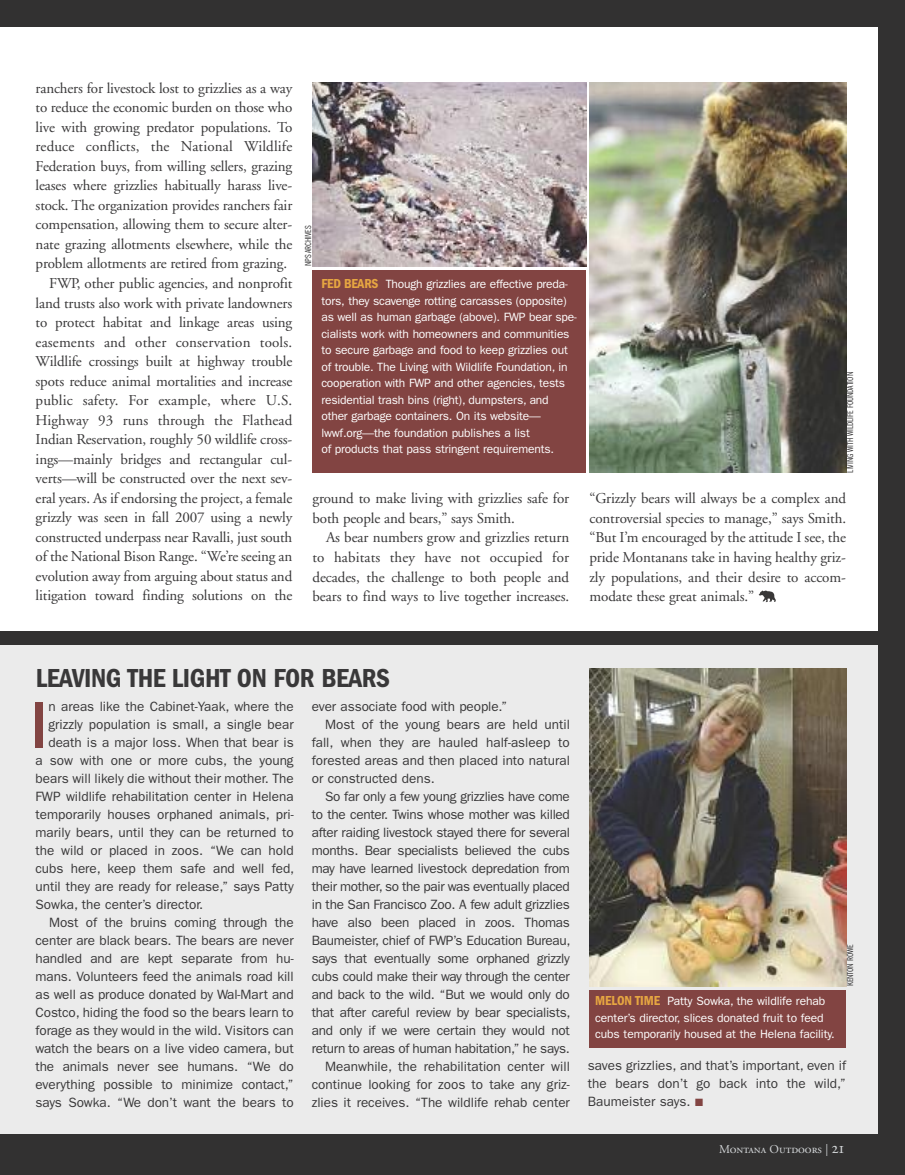
<style>
.page{position:relative;width:905px;height:1175px;background:#fff}
.page>*{position:absolute;margin:0;border:0;box-sizing:border-box;transform-origin:0 0}
.t1{font:500 condensed 67.5px "Franklin Gothic";color:#824442}
.t2{font:600 condensed 27px "Franklin Gothic";letter-spacing:-.015em;color:#393839}
.t3{font:15px/19.5px "Adobe Garamond";letter-spacing:-.01em;color:#393839;text-align:justify}
.t4{font:15px "Adobe Garamond";letter-spacing:.01em;color:#393839}
.t5{font:13.5px/18px "Franklin Gothic";letter-spacing:-.005em;color:#393839;text-align:justify}
.t6{font:12px/16.5px "Franklin Gothic";letter-spacing:-.015em;color:#fff}
.t7{font:12px "Adobe Garamond Regular SC";color:#d3d6d8}
.t8{font:9px "Franklin Gothic Book Cmpr";color:#393839}
.s1{font-weight:600;font-stretch:condensed;font-size:13.5px;color:#e6a641}
.s2{color:#824442}
.s3{font-size:16.5px}
</style>
<div class="page">
<div style="left:0;top:644px;width:882px;height:492px;background:#ebebeb"></div>
<div style="left:0;top:1134px;width:904px;height:40px;background:#323131"></div>
<div style="left:0;top:0;width:904px;height:27px;background:#323131"></div>
<div style="left:878px;top:0;width:26px;height:1174px;background:#323131"></div>
<img style="left:312px;top:82px;width:274px;height:185px">
<div style="left:312px;top:270px;width:274px;height:202px;background:#824442"></div>
<img style="left:589px;top:82px;width:257px;height:390px">
<div style="left:0;top:631px;width:884px;height:14px;background:#323131"></div>
<svg style="left:758px;top:590px;width:17px;height:12px"></svg>
<img style="left:589px;top:668px;width:257px;height:318px">
<div style="left:589px;top:990px;width:257px;height:57px;background:#824442"></div>
<p class="t3" style="left:36px;top:80px;width:258px">ranchers for livestock lost to grizzlies as a way</p>
<p class="t3" style="left:36px;top:99px;width:258px">to reduce the economic burden on those who</p>
<p class="t3" style="left:36px;top:119px;width:258px">live with growing predator populations. To</p>
<p class="t4" style="left:36px;top:141px;width:258px">reduce conflicts, the National Wildlife</p>
<p class="t3" style="left:36px;top:158px;width:258px">Federation buys, from willing sellers, grazing</p>
<p class="t3" style="left:36px;top:177px;width:258px">leases where grizzlies habitually harass live-</p>
<p class="t3" style="left:36px;top:197px;width:258px">stock. The organization provides ranchers fair</p>
<p class="t3" style="left:36px;top:216px;width:258px">compensation, allowing them to secure alter-</p>
<p class="t3" style="left:36px;top:236px;width:258px">nate grazing allotments elsewhere, while the</p>
<p class="t3" style="left:36px;top:255px;width:253px">problem allotments are retired from grazing.</p>
<p class="t3" style="left:49px;top:275px;width:245px">FWP, other public agencies, and nonprofit</p>
<p class="t3" style="left:36px;top:294px;width:258px">land trusts also work with private landowners</p>
<p class="t3" style="left:36px;top:314px;width:258px">to protect habitat and linkage areas using</p>
<p class="t4" style="left:36px;top:336px;width:258px">easements and other conservation tools.</p>
<p class="t3" style="left:36px;top:353px;width:258px">Wildlife crossings built at highway trouble</p>
<p class="t3" style="left:36px;top:372px;width:258px">spots reduce animal mortalities and increase</p>
<p class="t4" style="left:36px;top:394px;width:258px">public safety. For example, where U.S.</p>
<p class="t3" style="left:36px;top:411px;width:258px">Highway 93 runs through the Flathead</p>
<p class="t3" style="left:36px;top:431px;width:258px">Indian Reservation, roughly 50 wildlife cross-</p>
<p class="t3" style="left:36px;top:450px;width:258px">ings—mainly bridges and rectangular cul-</p>
<p class="t3" style="left:36px;top:470px;width:258px">verts—will be constructed over the next sev-</p>
<p class="t3" style="left:36px;top:489px;width:258px">eral years. As if endorsing the project, a female</p>
<p class="t3" style="left:36px;top:509px;width:258px">grizzly was seen in fall 2007 using a newly</p>
<p class="t3" style="left:36px;top:528px;width:258px">constructed underpass near Ravalli, just south</p>
<p class="t3" style="left:36px;top:548px;width:258px">of the National Bison Range. “We’re seeing an</p>
<p class="t3" style="left:36px;top:567px;width:258px">evolution away from arguing about status and</p>
<p class="t3" style="left:36px;top:587px;width:258px">litigation toward finding solutions on the</p>
<p class="t8" style="left:305px;top:266px;width:42px;rotate:-90deg">NPS ARCHIVES</p>
<p class="t6" style="left:321px;top:277px;width:257px"><span class="s1">FED BEARS</span> Though grizzlies are effective preda&shy;tors, they scavenge rotting carcasses (opposite) as well as human garbage (above). FWP bear spe&shy;cialists work with homeowners and communities to secure garbage and food to keep grizzlies out of trouble. The Living with Wildlife Foundation, in cooperation with FWP and other agencies, tests residential trash bins (right), dumpsters, and other garbage containers. On its website— lwwf.org—the foundation publishes a list<br>of products that pass stringent requirements.</p>
<p class="t3" style="left:312px;top:490px;width:258px">ground to make living with grizzlies safe for both people and bears,” says Smith.</p>
<p class="t3" style="left:312px;top:529px;width:258px;text-indent:14px">As bear numbers grow and grizzlies return to habitats they have not occupied for decades, the challenge to both people and bears to find ways to live together increases.</p>
<p class="t8" style="left:847px;top:472px;width:102px;rotate:-90deg">LIVING WITH WILDLIFE FOUNDATION</p>
<p class="t3" style="left:589px;top:490px;width:258px">“Grizzly bears will always be a complex and controversial species to manage,” says Smith. “But I’m encouraged by the attitude I see, the pride Montanans take in having healthy griz&shy;zly populations, and their desire to accom&shy;modate these great animals.”</p>
<h2 class="t2" style="left:36px;top:668px;width:356px">LEAVING THE LIGHT ON FOR BEARS</h2>
<p class="t5" style="left:48px;top:698px;width:247px">n areas like the Cabinet-Yaak, where the</p>
<p class="t5" style="left:48px;top:716px;width:247px">grizzly population is small, a single bear</p>
<p class="t5" style="left:48px;top:734px;width:247px">death is a major loss. When that bear is</p>
<p class="t5" style="left:35px;top:752px;width:260px">a sow with one or more cubs, the young</p>
<p class="t5" style="left:35px;top:770px;width:260px">bears will likely die without their mother. The</p>
<p class="t5" style="left:35px;top:788px;width:260px">FWP wildlife rehabilitation center in Helena</p>
<p class="t5" style="left:35px;top:806px;width:260px">temporarily houses orphaned animals, pri-</p>
<p class="t5" style="left:35px;top:824px;width:260px">marily bears, until they can be returned to</p>
<p class="t5" style="left:35px;top:842px;width:260px">the wild or placed in zoos. “We can hold</p>
<p class="t5" style="left:35px;top:860px;width:260px">cubs here, keep them safe and well fed,</p>
<p class="t5" style="left:35px;top:878px;width:260px">until they are ready for release,” says Patty</p>
<p class="t5" style="left:35px;top:896px;width:169px">Sowka, the center’s director.</p>
<p class="t5" style="left:49px;top:914px;width:246px">Most of the bruins coming through the</p>
<p class="t5" style="left:35px;top:932px;width:260px">center are black bears. The bears are never</p>
<p class="t5" style="left:35px;top:950px;width:259px">handled and are kept separate from hu-</p>
<p class="t5" style="left:35px;top:968px;width:260px">mans. Volunteers feed the animals road kill</p>
<p class="t5" style="left:35px;top:986px;width:260px">as well as produce donated by Wal-Mart and</p>
<p class="t5" style="left:35px;top:1004px;width:260px">Costco, hiding the food so the bears learn to</p>
<p class="t5" style="left:35px;top:1022px;width:260px">forage as they would in the wild. Visitors can</p>
<p class="t5" style="left:35px;top:1040px;width:260px">watch the bears on a live video camera, but</p>
<p class="t5" style="left:35px;top:1058px;width:260px">the animals never see humans. “We do</p>
<p class="t5" style="left:35px;top:1076px;width:260px">everything possible to minimize contact,”</p>
<p class="t5" style="left:35px;top:1094px;width:260px">says Sowka. “We don’t want the bears to</p>
<h1 class="t1" style="left:31px;top:702px;width:18px">I</h1>
<p class="t5" style="left:312px;top:698px;width:197px">ever associate food with people.”</p>
<p class="t5" style="left:325px;top:716px;width:246px">Most of the young bears are held until</p>
<p class="t5" style="left:312px;top:734px;width:260px">fall, when they are hauled half-asleep to</p>
<p class="t5" style="left:312px;top:752px;width:260px">forested areas and then placed into natural</p>
<p class="t5" style="left:312px;top:770px;width:124px">or constructed dens.</p>
<p class="t5" style="left:325px;top:788px;width:246px">So far only a few young grizzlies have come</p>
<p class="t5" style="left:312px;top:806px;width:260px">to the center. Twins whose mother was killed</p>
<p class="t5" style="left:312px;top:824px;width:260px">after raiding livestock stayed there for several</p>
<p class="t5" style="left:312px;top:842px;width:260px">months. Bear specialists believed the cubs</p>
<p class="t5" style="left:312px;top:860px;width:260px">may have learned livestock depredation from</p>
<p class="t5" style="left:312px;top:878px;width:260px">their mother, so the pair was eventually placed</p>
<p class="t5" style="left:312px;top:896px;width:260px">in the San Francisco Zoo. A few adult grizzlies</p>
<p class="t5" style="left:312px;top:914px;width:260px">have also been placed in zoos. Thomas</p>
<p class="t5" style="left:312px;top:932px;width:260px">Baumeister, chief of FWP’s Education Bureau,</p>
<p class="t5" style="left:312px;top:950px;width:260px">says that eventually some orphaned grizzly</p>
<p class="t5" style="left:312px;top:968px;width:260px">cubs could make their way through the center</p>
<p class="t5" style="left:312px;top:986px;width:260px">and back to the wild. “But we would only do</p>
<p class="t5" style="left:312px;top:1004px;width:260px">that after careful review by bear specialists,</p>
<p class="t5" style="left:312px;top:1022px;width:260px">and only if we were certain they would not</p>
<p class="t5" style="left:312px;top:1040px;width:260px">return to areas of human habitation,” he says.</p>
<p class="t5" style="left:325px;top:1058px;width:246px">Meanwhile, the rehabilitation center will</p>
<p class="t5" style="left:312px;top:1076px;width:260px">continue looking for zoos to take any griz-</p>
<p class="t5" style="left:312px;top:1094px;width:260px">zlies it receives. “The wildlife rehab center</p>
<p class="t6" style="left:595px;top:993px;width:241px"><span class="s1">MELON TIME</span> Patty Sowka, the wildlife rehab center’s director, slices donated fruit to feed cubs temporarily housed at the Helena facility.</p>
<p class="t8" style="left:847px;top:986px;width:43px;rotate:-90deg">KENTON ROWE</p>
<p class="t5" style="left:588px;top:1057px;width:260px">saves grizzlies, and that’s important, even if the bears don’t go back into the wild,” Baumeister says. <span class="s2">■</span></p>
<p class="t7" style="left:719px;top:1144px;width:127px">Montana Outdoors | <span class="s3">21</span></p>
</div>
